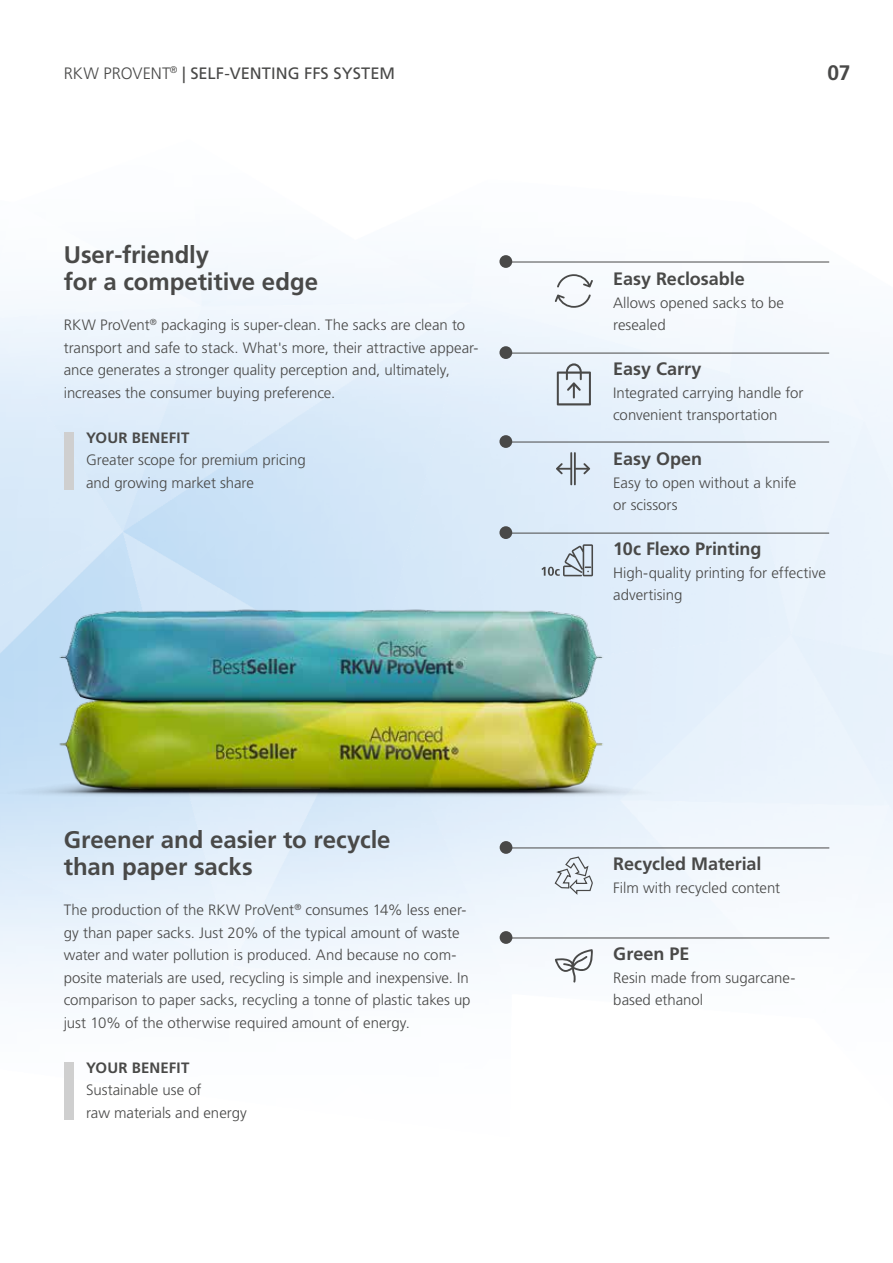
<style>
.page{position:relative;width:893px;height:1263px;background:#fff}
.page>*{position:absolute;margin:0;border:0;box-sizing:border-box;transform-origin:0 0}
.t1{font:700 24px/27px "Frutiger LT Pro";letter-spacing:-.005em;color:#494948}
.t2{font:700 21px "Frutiger LT Pro";color:#494948}
.t3{font:700 18px "Frutiger LT Pro";color:#494948}
.t4{font:16.5px "Frutiger LT Pro";letter-spacing:.005em;color:#494948}
.t5{font:300 15px/22.5px "Frutiger LT Pro";color:#494948}
.t6{font:700 15px "Frutiger LT Pro";letter-spacing:.01em;color:#494948}
.s1{font-weight:300}
</style>
<div class="page">
<img style="left:0;top:475px;width:676px;height:366px">
<hr style="left:506px;top:847px;width:323px;height:1px;background:#494948">
<div style="left:500px;top:841px;width:12px;height:13px;background:#494948;border-radius:50%"></div>
<hr style="left:506px;top:262px;width:323px;height:1px;background:#494948">
<div style="left:499px;top:255px;width:13px;height:13px;background:#494948;border-radius:50%"></div>
<hr style="left:506px;top:938px;width:323px;height:1px;background:#494948">
<div style="left:500px;top:931px;width:12px;height:13px;background:#494948;border-radius:50%"></div>
<hr style="left:506px;top:353px;width:323px;height:1px;background:#494948">
<div style="left:499px;top:346px;width:13px;height:13px;background:#494948;border-radius:50%"></div>
<hr style="left:506px;top:442px;width:323px;height:1px;background:#494948">
<div style="left:499px;top:435px;width:13px;height:13px;background:#494948;border-radius:50%"></div>
<hr style="left:506px;top:533px;width:323px;height:1px;background:#494948">
<div style="left:499px;top:526px;width:13px;height:13px;background:#494948;border-radius:50%"></div>
<div style="left:64px;top:1062px;width:9px;height:58px;background:#cfcfcf"></div>
<div style="left:64px;top:432px;width:9px;height:57px;background:#cfcfcf"></div>
<svg style="left:557px;top:363px;width:34px;height:42px"></svg>
<svg style="left:555px;top:274px;width:38px;height:34px"></svg>
<svg style="left:556px;top:452px;width:34px;height:33px"></svg>
<svg style="left:555px;top:949px;width:39px;height:33px"></svg>
<svg style="left:541px;top:544px;width:52px;height:32px;background:#bcc8d3"></svg>
<svg style="left:554px;top:855px;width:39px;height:41px;background:#d1d8de"></svg>
<p class="t4" style="left:64px;top:64px;width:333px"><span class="s1">RKW PROVENT</span><sup>®</sup> | SELF-VENTING FFS SYSTEM</p>
<h2 class="t2" style="left:827px;top:60px;width:24px">07</h2>
<h1 class="t1" style="left:64px;top:241px;width:256px">User-friendly<br>for a competitive edge</h1>
<p class="t5" style="left:64px;top:314px;width:415px">RKW ProVent<sup>®</sup> packaging is super-clean. The sacks are clean to transport and safe to stack. What's more, their attractive appear&shy;ance generates a stronger quality perception and, ultimately, increases the consumer buying preference.</p>
<p class="t6" style="left:86px;top:429px;width:105px">YOUR BENEFIT</p>
<p class="t5" style="left:86px;top:449px;width:221px">Greater scope for premium pricing and growing market share</p>
<h1 class="t1" style="left:64px;top:826px;width:328px">Greener and easier to recycle than paper sacks</h1>
<p class="t5" style="left:64px;top:899px;width:408px">The production of the RKW ProVent<sup>®</sup> consumes 14% less ener&shy;gy than paper sacks. Just 20% of the typical amount of waste water and water pollution is produced. And because no com&shy;posite materials are used, recycling is simple and inexpensive. In comparison to paper sacks, recycling a tonne of plastic takes up just 10% of the otherwise required amount of energy.</p>
<p class="t6" style="left:86px;top:1059px;width:105px">YOUR BENEFIT</p>
<p class="t5" style="left:86px;top:1079px;width:162px">Sustainable use of<br>raw materials and energy</p>
<p class="t3" style="left:613px;top:268px;width:133px">Easy Reclosable</p>
<p class="t5" style="left:613px;top:291px;width:172px">Allows opened sacks to be resealed</p>
<p class="t3" style="left:613px;top:358px;width:90px">Easy Carry</p>
<p class="t5" style="left:613px;top:381px;width:192px">Integrated carrying handle for convenient transportation</p>
<p class="t3" style="left:613px;top:448px;width:91px">Easy Open</p>
<p class="t5" style="left:613px;top:471px;width:185px">Easy to open without a knife or scissors</p>
<p class="t3" style="left:613px;top:538px;width:150px">10c Flexo Printing</p>
<p class="t5" style="left:613px;top:561px;width:214px">High-quality printing for effective advertising</p>
<p class="t3" style="left:613px;top:853px;width:150px">Recycled Material</p>
<p class="t5" style="left:613px;top:876px;width:168px">Film with recycled content</p>
<p class="t3" style="left:613px;top:943px;width:78px">Green PE</p>
<p class="t5" style="left:613px;top:966px;width:184px">Resin made from sugarcane&shy;based ethanol</p>
</div>
